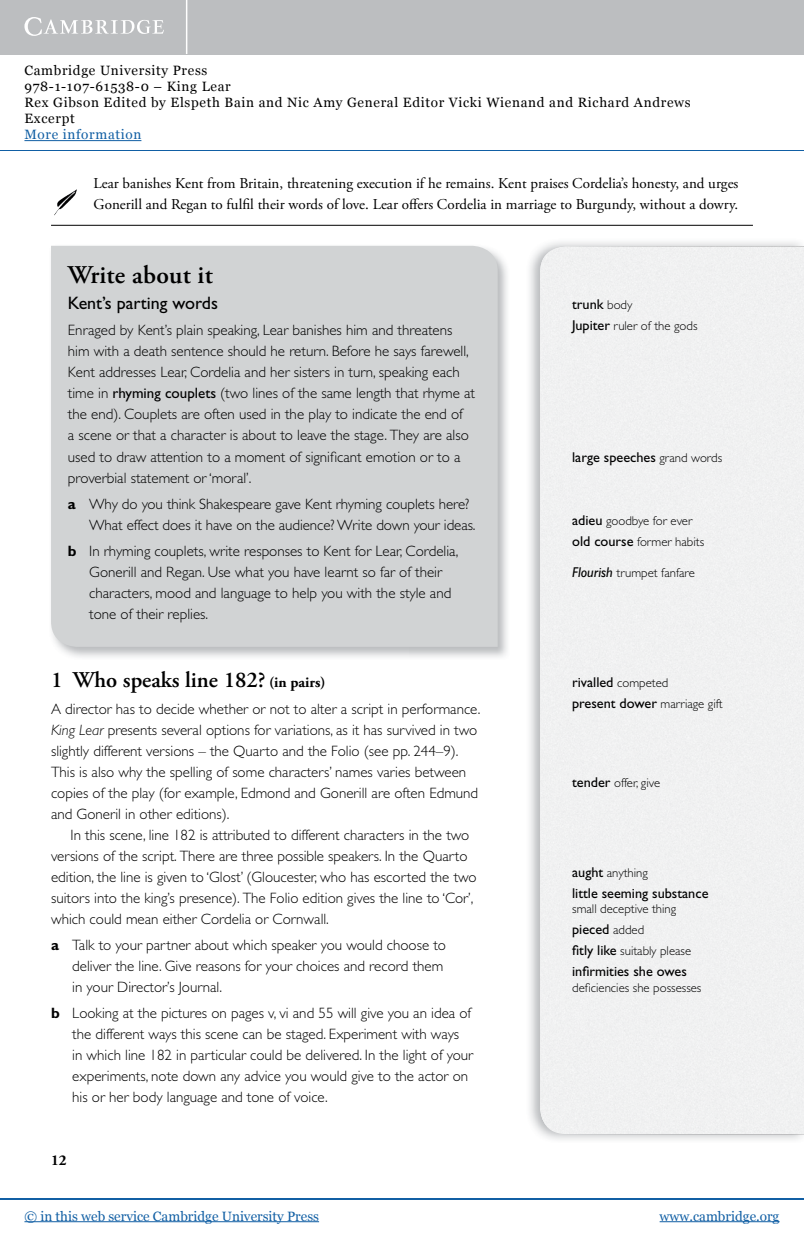
<style>
.page{position:relative;width:804px;height:1245px;background:#fff}
.page>*{position:absolute;margin:0;border:0;box-sizing:border-box;transform-origin:0 0}
.t1{font:600 25.5px "Adobe Garamond Pro";letter-spacing:.01em;color:#000}
.t2{font:600 22.5px "Adobe Garamond Pro";color:#000}
.t3{font:18px "Gill Sans Std";color:#000}
.t4{font:300 15px/21px "Gill Sans Std";color:#000}
.t5{font:15px/21px "Adobe Garamond Pro";color:#000}
.t6{font:700 15px "Adobe Garamond Pro";color:#000}
.t7{font:14.25px/21px "Gill Sans Std";color:#000}
.t8{font:13.5px/16px "Georgia";letter-spacing:.05em;color:#000}
.t9{font:13.5px "Georgia";color:#115fa4}
.t10{font:13.5px "Georgia";letter-spacing:.05em;color:#115fa4}
.t11{font:300 12.75px/21px "Gill Sans Std";color:#000}
.s1{font-weight:400}
.s2{font-weight:700}
.s3{font-weight:700;font-size:15px}
.s4{font-style:italic}
.s5{font-weight:300;font-size:12.75px}
.s6{font-weight:400;font-size:14.25px}
.s7{font-weight:400;font-style:italic;font-size:14.25px}
</style>
<div class="page">
<div style="left:0;top:0;width:804px;height:54px;background:#bcbec0"></div>
<hr style="left:186px;top:0;width:1px;height:54px;background:#fff">
<svg style="left:24px;top:17px;width:140px;height:19px"></svg>
<hr style="left:24px;top:140px;width:117px;height:1px;background:#115fa4">
<hr style="left:0;top:150px;width:804px;height:1px;background:#115fa4">
<hr style="left:0;top:1197px;width:804px;height:2px;background:#115fa4">
<hr style="left:24px;top:1221px;width:295px;height:1px;background:#115fa4">
<hr style="left:659px;top:1221px;width:120px;height:1px;background:#115fa4">
<hr style="left:51px;top:225px;width:702px;height:1px;background:#000">
<img style="left:57px;top:189px;width:20px;height:18px">
<div style="left:540px;top:246px;width:264px;height:887px;background:#f0f1f1"></div>
<img style="left:52px;top:245px;width:455px;height:412px">
<div style="left:51px;top:246px;width:446px;height:400px;background:#d1d3d4"></div>
<p class="t8" style="left:24px;top:62px;width:667px">Cambridge University Press<br>978-1-107-61538-0 – King Lear<br>Rex Gibson Edited by Elspeth Bain and Nic Amy General Editor Vicki Wienand and Richard Andrews Excerpt</p>
<p class="t10" style="left:24px;top:126px;width:118px">More information</p>
<p class="t5" style="left:94px;top:174px;width:646px">Lear banishes kent from Britain, threatening execution if he remains. kent praises Cordelia’s honesty, and urges gonerill and regan to fulfil their words of love. Lear offers Cordelia in marriage to Burgundy, without a dowry.</p>
<h1 class="t1" style="left:68px;top:260px;width:146px">Write about it</h1>
<p class="t3" style="left:68px;top:293px;width:152px">Kent’s parting words</p>
<p class="t4" style="left:68px;top:320px;width:408px">Enraged by Kent’s plain speaking, Lear banishes him and threatens him with a death sentence should he return. Before he says farewell, Kent addresses Lear, Cordelia and her sisters in turn, speaking each time in <span class="s1">rhyming couplets</span> (two lines of the same length that rhyme at the end). Couplets are often used in the play to indicate the end of<br>a scene or that a character is about to leave the stage. They are also used to draw attention to a moment of significant emotion or to a proverbial statement or ‘moral’.</p>
<p class="t4" style="left:89px;top:493px;width:388px;text-indent:-21px"><span class="s2">a</span> Why do you think Shakespeare gave Kent rhyming couplets here?<br>What effect does it have on the audience? Write down your ideas.</p>
<p class="t4" style="left:89px;top:540px;width:370px;text-indent:-21px"><span class="s2">b</span> In rhyming couplets, write responses to Kent for Lear, Cordelia, Gonerill and Regan. Use what you have learnt so far of their characters, mood and language to help you with the style and tone of their replies.</p>
<h2 class="t2" style="left:51px;top:667px;width:276px">1 Who speaks line 182? <span class="s3">(in pairs)</span></h2>
<p class="t4" style="left:51px;top:698px;width:431px">A director has to decide whether or not to alter a script in performance.<br><span class="s4">King Lear</span> presents several options for variations, as it has survived in two slightly different versions – the Quarto and the Folio (see pp. 244–9).<br>This is also why the spelling of some characters’ names varies between copies of the play (for example, Edmond and Gonerill are often Edmund and Goneril in other editions).</p>
<p class="t4" style="left:51px;top:824px;width:427px;text-indent:20px">In this scene, line 182 is attributed to different characters in the two versions of the script. There are three possible speakers. In the Quarto edition, the line is given to ‘Glost’ (Gloucester, who has escorted the two suitors into the king’s presence). The Folio edition gives the line to ‘Cor’, which could mean either Cordelia or Cornwall.</p>
<p class="t4" style="left:72px;top:934px;width:375px;text-indent:-21px"><span class="s2">a</span> Talk to your partner about which speaker you would choose to deliver the line. Give reasons for your choices and record them in your Director’s Journal.</p>
<p class="t4" style="left:72px;top:1002px;width:402px;text-indent:-21px"><span class="s2">b</span> Looking at the pictures on pages v, vi and 55 will give you an idea of the different ways this scene can be staged. Experiment with ways<br>in which line 182 in particular could be delivered. In the light of your experiments, note down any advice you would give to the actor on his or her body language and tone of voice.</p>
<p class="t6" style="left:51px;top:1151px;width:17px">12</p>
<p class="t7" style="left:572px;top:294px;width:62px">trunk <span class="s5">body</span></p>
<p class="t11" style="left:572px;top:315px;width:127px"><span class="s6">Jupiter</span> ruler of the gods</p>
<p class="t7" style="left:572px;top:446px;width:151px">large speeches <span class="s5">grand words</span></p>
<p class="t11" style="left:572px;top:510px;width:134px"><span class="s6">adieu</span> goodbye for ever <span class="s6">old course</span> former habits</p>
<p class="t11" style="left:572px;top:562px;width:124px"><span class="s7">Flourish</span> trumpet fanfare</p>
<p class="t7" style="left:572px;top:672px;width:152px">rivalled <span class="s5">competed<br></span>present dower <span class="s5">marriage gift</span></p>
<p class="t11" style="left:572px;top:772px;width:90px"><span class="s6">tender</span> offer, give</p>
<p class="t11" style="left:572px;top:861px;width:77px"><span class="s6">aught</span> anything</p>
<p class="t7" style="left:572px;top:882px;width:138px">little seeming substance</p>
<p class="t11" style="left:572px;top:898px;width:106px">small deceptive thing</p>
<p class="t7" style="left:572px;top:919px;width:74px">pieced <span class="s5">added</span></p>
<p class="t11" style="left:572px;top:940px;width:121px"><span class="s6">fitly like</span> suitably please</p>
<p class="t7" style="left:572px;top:961px;width:116px">infirmities she owes</p>
<p class="t11" style="left:572px;top:977px;width:131px">deficiencies she possesses</p>
<p class="t9" style="left:24px;top:1207px;width:296px">© in this web service Cambridge University Press</p>
<p class="t9" style="left:659px;top:1207px;width:121px">www.cambridge.org</p>
</div>
